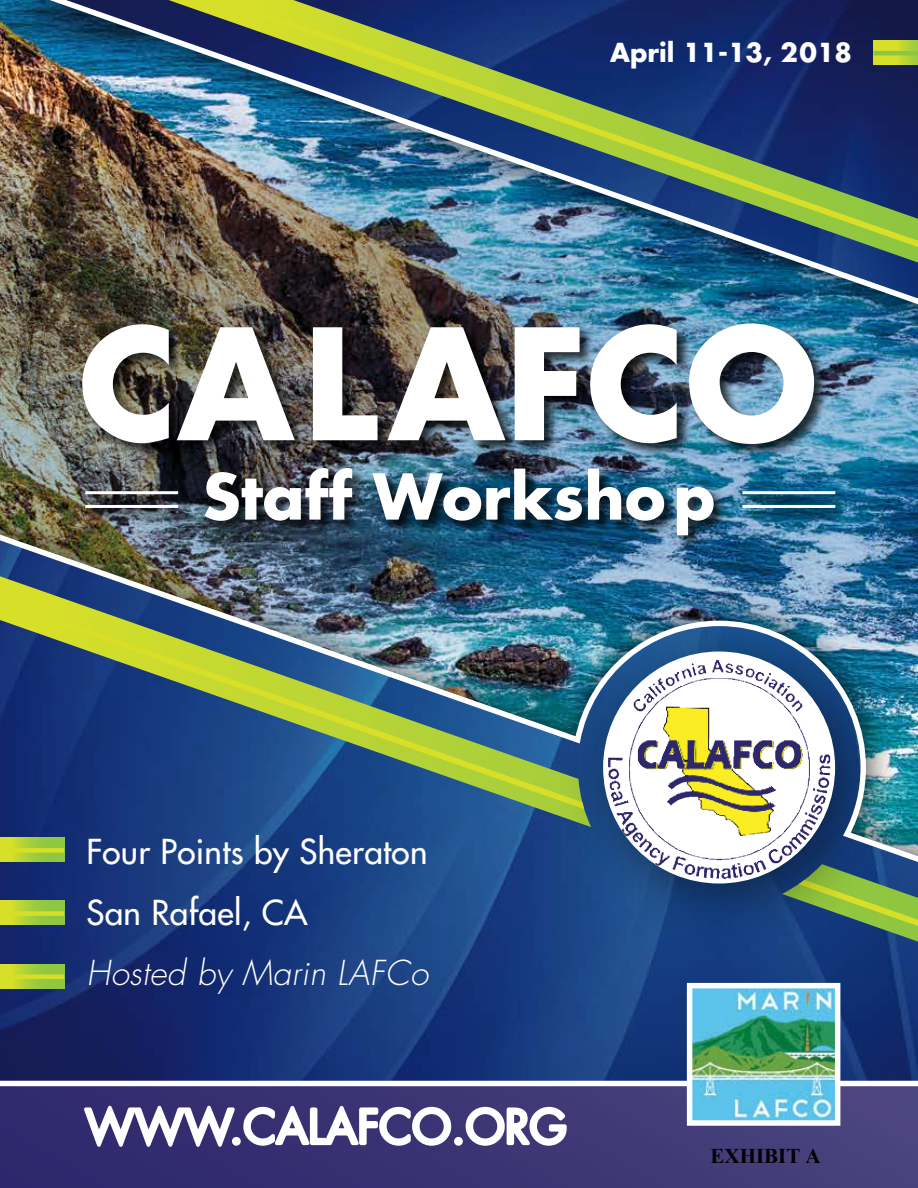
<style>
.page{position:relative;width:918px;height:1188px;background:#fff}
.page>*{position:absolute;margin:0;border:0;box-sizing:border-box;transform-origin:0 0}
.t1{font:700 149.85px "Futura LT";color:#fff}
.t2{font:700 61.5px "Futura LT";color:#fff}
.t3{font:33.45px/60.4px "Futura LT";letter-spacing:.01em;color:#fff}
.t4{font:italic 300 33.45px "Futura LT";letter-spacing:.01em;color:#fff}
.t5{font:700 25.5px "Futura LT";color:#fff}
.t6{font:700 21px "Times New Roman";color:#000}
</style>
<div class="page">
<img style="left:0;top:338px;width:918px;height:163px">
<svg style="left:0;top:958px;width:918px;height:123px;background:#173274"></svg>
<svg style="left:0;top:896px;width:508px;height:62px;background:#18397d"></svg>
<img style="left:508px;top:896px;width:410px;height:104px">
<img style="left:0;top:0;width:918px;height:338px">
<img style="left:0;top:501px;width:918px;height:395px">
<svg style="left:874px;top:40px;width:44px;height:25px"></svg>
<hr style="left:874px;top:51px;width:44px;height:4px;background:#8dc63f">
<svg style="left:0;top:838px;width:64px;height:24px"></svg>
<div style="left:0;top:848px;width:64px;height:5px;background:#d6df28"></div>
<svg style="left:0;top:901px;width:64px;height:24px"></svg>
<div style="left:0;top:911px;width:64px;height:5px;background:#d6df28"></div>
<svg style="left:0;top:964px;width:64px;height:24px"></svg>
<div style="left:0;top:974px;width:64px;height:5px;background:#d6df28"></div>
<div style="left:81px;top:321px;width:769px;height:229px;background:#000;opacity:.75"></div>
<hr style="left:742px;top:491px;width:93px;height:3px;background:#fff">
<hr style="left:742px;top:505px;width:93px;height:3px;background:#fff">
<hr style="left:85px;top:491px;width:93px;height:3px;background:#fff">
<hr style="left:85px;top:505px;width:93px;height:3px;background:#fff">
<div style="left:0;top:1083px;width:918px;height:105px;background:linear-gradient(to right,#2c276c,#4b437c)"></div>
<div style="left:0;top:1081px;width:918px;height:5px;background:#fff"></div>
<img style="left:687px;top:983px;width:153px;height:143px">
<svg style="left:81px;top:1098px;width:488px;height:57px"></svg>
<p class="t5" style="left:610px;top:36px;width:243px">April 11-13, 2018</p>
<h1 class="t1" style="left:78px;top:284px;width:741px">CALAFCO</h1>
<h2 class="t2" style="left:203px;top:456px;width:514px">Staff Workshop</h2>
<p class="t3" style="left:86px;top:822px;width:343px">Four Points by Sheraton<br>San Rafael, CA</p>
<p class="t4" style="left:86px;top:953px;width:343px">Hosted by Marin LAFCo</p>
<p class="t6" style="left:711px;top:1141px;width:112px">EXHIBIT A</p>
</div>
